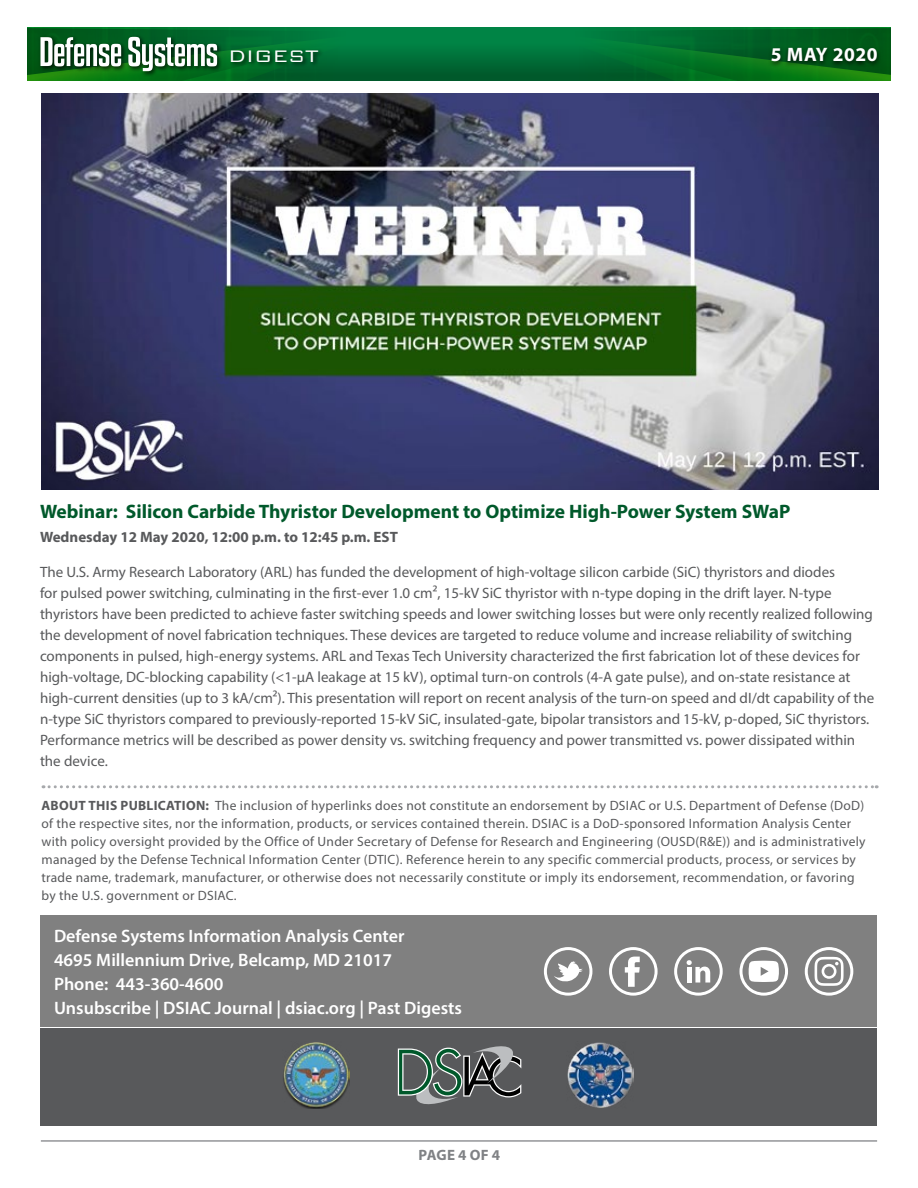
<style>
.page{position:relative;width:918px;height:1188px;background:#fff}
.page>*{position:absolute;margin:0;border:0;box-sizing:border-box;transform-origin:0 0}
.t1{font:300 22.35px "Bank Gothic BT";color:#fff}
.t2{font:700 19.5px "Myriad Pro";color:#00592b}
.t3{font:700 19.5px "Myriad Pro";letter-spacing:.025em;color:#fff}
.t4{font:600 18px "Myriad Pro";color:#fff}
.t5{font:15px/21px "Myriad Pro";color:#58595b}
.t6{font:700 15px "Myriad Pro";color:#58595b}
.t7{font:700 15px "Myriad Pro";letter-spacing:.005em;color:#808285}
.t8{font:13.5px/18px "Myriad Pro";letter-spacing:.02em;color:#58595b}
.s1{font-weight:700}
</style>
<div class="page">
<div style="left:27px;top:27px;width:864px;height:54px;background:linear-gradient(to bottom,#008f4b,#00582a)"></div>
<svg style="left:540px;top:27px;width:351px;height:54px"></svg>
<div style="left:768px;top:46px;width:113px;height:22px;background:#000;opacity:.75"></div>
<svg style="left:27px;top:27px;width:353px;height:54px"></svg>
<div style="left:40px;top:915px;width:838px;height:112px;background:#808080"></div>
<div style="left:40px;top:1028px;width:838px;height:98px;background:#58595b"></div>
<img style="left:567px;top:1042px;width:67px;height:66px">
<img style="left:283px;top:1042px;width:67px;height:67px">
<svg style="left:398px;top:1046px;width:123px;height:58px"></svg>
<hr style="left:41px;top:1140px;width:836px;height:2px;background:#939598">
<svg style="left:544px;top:947px;width:48px;height:49px"></svg>
<svg style="left:609px;top:947px;width:49px;height:49px"></svg>
<svg style="left:674px;top:947px;width:49px;height:49px"></svg>
<svg style="left:740px;top:947px;width:48px;height:49px"></svg>
<svg style="left:805px;top:947px;width:48px;height:49px"></svg>
<svg style="left:43px;top:785px;width:834px;height:3px"></svg>
<img style="left:42px;top:94px;width:836px;height:395px">
<h1 class="t1" style="left:228px;top:43px;width:92px">DIGEST</h1>
<h2 class="t3" style="left:771px;top:42px;width:108px">5 MAY 2020</h2>
<p class="t2" style="left:40px;top:499px;width:752px">Webinar: Silicon Carbide Thyristor Development to Optimize High-Power System SWaP</p>
<p class="t6" style="left:40px;top:528px;width:359px">Wednesday 12 May 2020, 12:00 p.m. to 12:45 p.m. EST</p>
<p class="t5" style="left:40px;top:561px;width:836px">The U.S. Army Research Laboratory (ARL) has funded the development of high-voltage silicon carbide (SiC) thyristors and diodes<br>for pulsed power switching, culminating in the first-ever 1.0 cm², 15-kV SiC thyristor with n-type doping in the drift layer. N-type thyristors have been predicted to achieve faster switching speeds and lower switching losses but were only recently realized following the development of novel fabrication techniques. These devices are targeted to reduce volume and increase reliability of switching components in pulsed, high-energy systems. ARL and Texas Tech University characterized the first fabrication lot of these devices for high-voltage, DC-blocking capability (&lt;1-µA leakage at 15 kV), optimal turn-on controls (4-A gate pulse), and on-state resistance at high-current densities (up to 3 kA/cm²). This presentation will report on recent analysis of the turn-on speed and dI/dt capability of the n-type SiC thyristors compared to previously-reported 15-kV SiC, insulated-gate, bipolar transistors and 15-kV, p-doped, SiC thyristors.<br>Performance metrics will be described as power density vs. switching frequency and power transmitted vs. power dissipated within the device.</p>
<p class="t8" style="left:42px;top:796px;width:826px"><span class="s1">ABOUT THIS PUBLICATION:</span> The inclusion of hyperlinks does not constitute an endorsement by DSIAC or U.S. Department of Defense (DoD) of the respective sites, nor the information, products, or services contained therein. DSIAC is a DoD-sponsored Information Analysis Center with policy oversight provided by the Office of Under Secretary of Defense for Research and Engineering (OUSD(R&amp;E)) and is administratively managed by the Defense Technical Information Center (DTIC). Reference herein to any specific commercial products, process, or services by trade name, trademark, manufacturer, or otherwise does not necessarily constitute or imply its endorsement, recommendation, or favoring by the U.S. government or DSIAC.</p>
<p class="t4" style="left:54px;top:925px;width:352px">Defense Systems Information Analysis Center</p>
<p class="t4" style="left:54px;top:949px;width:340px">4695 Millennium Drive, Belcamp, MD 21017</p>
<p class="t4" style="left:54px;top:973px;width:171px">Phone: 443-360-4600</p>
<p class="t4" style="left:54px;top:997px;width:410px">Unsubscribe | DSIAC Journal | dsiac.org | Past Digests</p>
<p class="t7" style="left:419px;top:1146px;width:83px">PAGE 4 OF 4</p>
</div>
